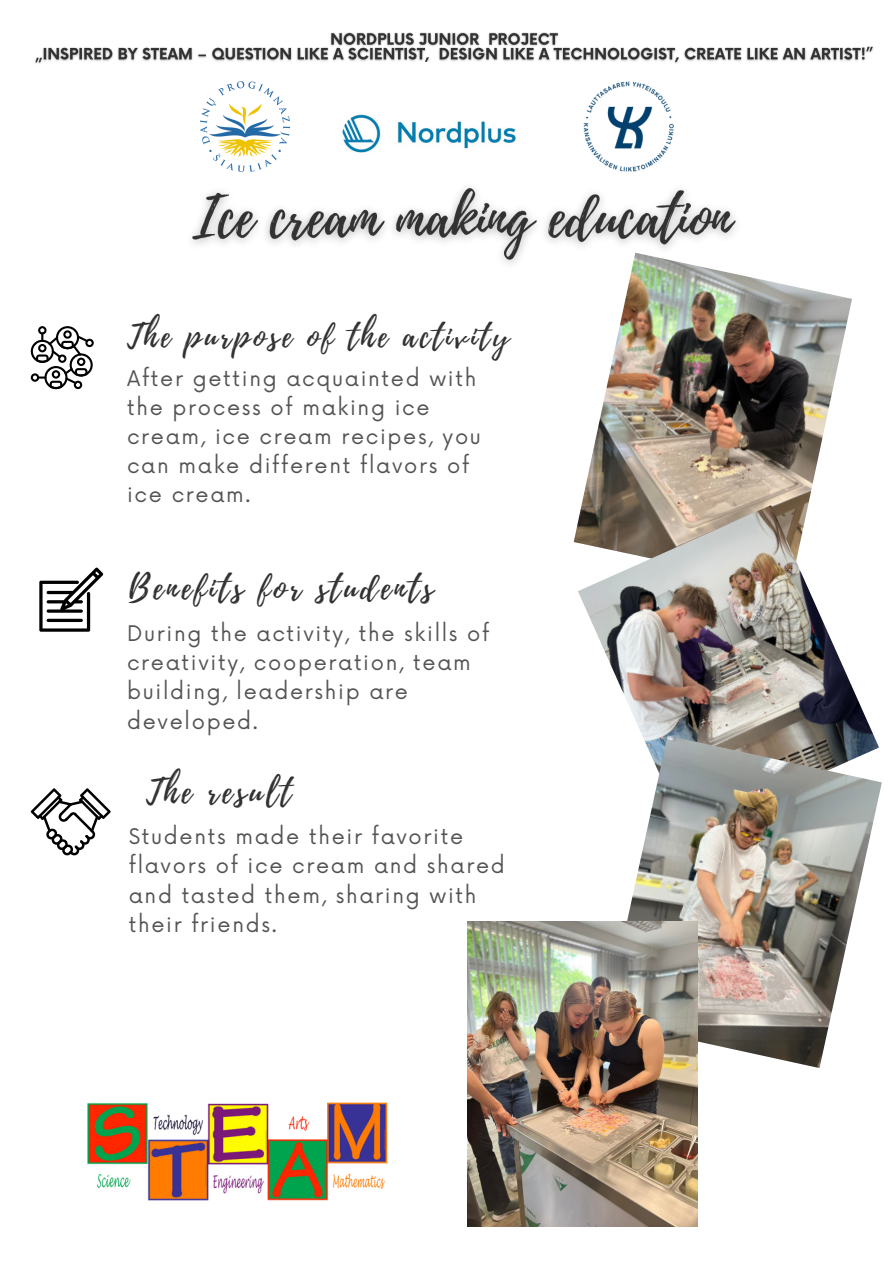
<style>
.page{position:relative;width:893px;height:1264px;background:#fff}
.page>*{position:absolute;margin:0;border:0;box-sizing:border-box;transform-origin:0 0}
.t1{font:33px "Playlist Script";letter-spacing:.1em;color:#323232}
.t2{font:31.5px "Playlist Script";letter-spacing:.1em;color:#323232}
.t3{font:21px/29.2px "Now";letter-spacing:.08em;color:#545454}
</style>
<div class="page">
<img style="left:35px;top:32px;width:838px;height:32px">
<img style="left:200px;top:81px;width:89px;height:90px">
<img style="left:583px;top:81px;width:91px;height:91px">
<img style="left:318px;top:63px;width:230px;height:90px">
<svg style="left:31px;top:326px;width:63px;height:63px"></svg>
<svg style="left:31px;top:788px;width:80px;height:67px"></svg>
<svg style="left:39px;top:567px;width:64px;height:64px"></svg>
<svg style="left:47px;top:618px;width:36px;height:4px"></svg>
<img style="left:87px;top:1102px;width:301px;height:98px">
<img style="left:573px;top:277px;width:279px;height:266px">
<img style="left:578px;top:505px;width:296px;height:230px">
<img style="left:627px;top:735px;width:254px;height:333px">
<img style="left:468px;top:921px;width:229px;height:305px">
<img style="left:192px;top:187px;width:560px;height:91px">
<p class="t2" style="left:127px;top:314px;width:383px">The purpose of the activity</p>
<p class="t3" style="left:127px;top:364px;width:355px">After getting acquainted with the process of making ice cream, ice cream recipes, you can make different flavors of ice cream.</p>
<p class="t1" style="left:129px;top:564px;width:306px">Benefits for students</p>
<p class="t3" style="left:127px;top:619px;width:364px">During the activity, the skills of creativity, cooperation, team building, leadership are developed.</p>
<p class="t1" style="left:146px;top:767px;width:146px">The result</p>
<p class="t3" style="left:129px;top:823px;width:377px">Students made their favorite flavors of ice cream and shared and tasted them, sharing with their friends.</p>
</div>
